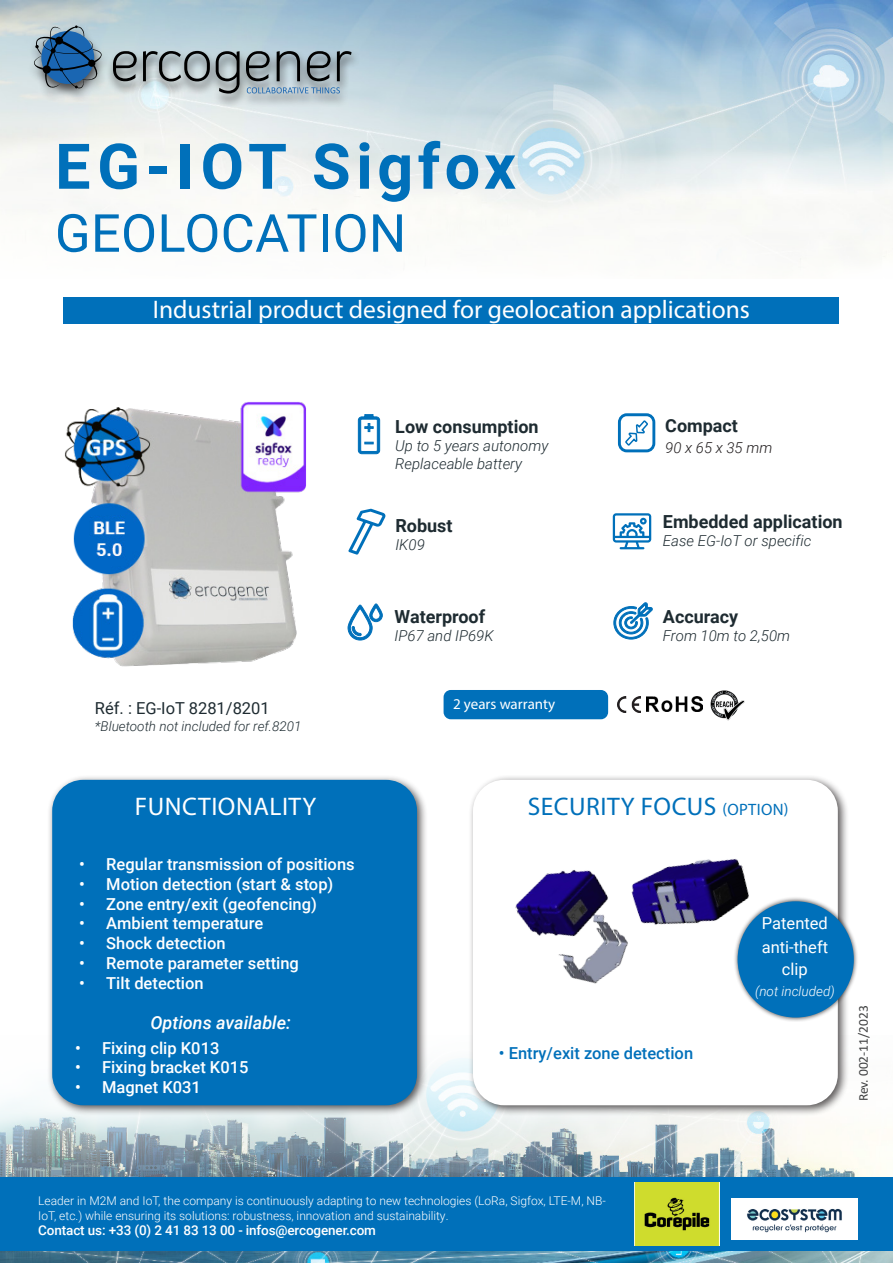
<style>
.page{position:relative;width:893px;height:1263px;background:#fff}
.page>*{position:absolute;margin:0;border:0;box-sizing:border-box;transform-origin:0 0}
.t1{font:700 63px "Roboto";letter-spacing:.07em;color:#0070ba}
.t2{font:52.5px "Roboto";letter-spacing:.005em;color:#0070ba}
.t3{font:25.5px "Myriad Pro";color:#fff}
.t4{font:25.5px "Myriad Pro";letter-spacing:.02em;color:#0070ba}
.t5{font:25.5px "Myriad Pro";letter-spacing:.02em;color:#fff}
.t6{font:700 18px "Roboto";color:#1e2b31}
.t7{font:italic 500 18px "Roboto";color:#fff}
.t8{font:500 16.5px "Roboto";color:#fff}
.t9{font:500 16.5px "Roboto";color:#0070ba}
.t10{font:16.5px/24px "Roboto";color:#fff}
.t11{font:16.5px "Roboto";color:#1e2b31}
.t12{font:italic 300 15px "Roboto";color:#1e2b31}
.t13{font:15px "Myriad Pro";color:#fff}
.t14{font:italic 300 15px "Roboto";color:#231f20}
.t15{font:500 13.5px "Roboto";letter-spacing:-.01em;color:#fff}
.t16{font:italic 300 13.5px "Roboto";color:#1e2b31}
.t17{font:13.5px "Calibri";color:#414243}
.t18{font:italic 300 13.5px "Roboto";color:#fff}
.t19{font:300 12px/15px "Roboto";color:#fff}
.s1{font-size:16.5px}
</style>
<div class="page">
<img style="left:0;top:1058px;width:893px;height:205px">
<div style="left:468px;top:774px;width:381px;height:342px;background:#231f20;opacity:.75"></div>
<div style="left:473px;top:780px;width:365px;height:325px;background:#fff;border-radius:31px"></div>
<img style="left:0;top:0;width:893px;height:260px">
<div style="left:27px;top:24px;width:333px;height:83px;background:#231f20;opacity:.75"></div>
<svg style="left:113px;top:51px;width:24px;height:30px"></svg>
<svg style="left:143px;top:51px;width:67px;height:30px;background:#889194"></svg>
<svg style="left:216px;top:51px;width:24px;height:43px"></svg>
<svg style="left:246px;top:51px;width:24px;height:30px"></svg>
<svg style="left:277px;top:51px;width:23px;height:30px"></svg>
<svg style="left:307px;top:51px;width:24px;height:30px"></svg>
<svg style="left:337px;top:51px;width:15px;height:30px"></svg>
<svg style="left:34px;top:25px;width:68px;height:63px;background:#577d9f"></svg>
<svg style="left:247px;top:87px;width:93px;height:6px"></svg>
<div style="left:64px;top:297px;width:775px;height:26px;background:#0070ba"></div>
<svg style="left:358px;top:414px;width:22px;height:40px"></svg>
<svg style="left:348px;top:509px;width:38px;height:46px"></svg>
<svg style="left:348px;top:604px;width:35px;height:36px"></svg>
<svg style="left:613px;top:513px;width:38px;height:36px"></svg>
<img style="left:618px;top:696px;width:22px;height:16px">
<img style="left:647px;top:696px;width:56px;height:15px">
<img style="left:710px;top:690px;width:34px;height:31px">
<div style="left:444px;top:690px;width:164px;height:29px;background:#0070ba;border-radius:7px"></div>
<div style="left:0;top:1177px;width:893px;height:74px;background:#0070ba"></div>
<svg style="left:613px;top:602px;width:40px;height:38px"></svg>
<div style="left:47px;top:775px;width:382px;height:342px;background:#231f20;opacity:.75"></div>
<div style="left:52px;top:780px;width:365px;height:325px;background:#0070ba;border-radius:31px"></div>
<svg style="left:617px;top:413px;width:39px;height:40px"></svg>
<img style="left:515px;top:859px;width:234px;height:125px">
<div style="left:733px;top:897px;width:125px;height:125px;background:#231f20;opacity:.75"></div>
<div style="left:738px;top:901px;width:116px;height:116px;background:#0070ba;border-radius:50%"></div>
<img style="left:731px;top:1199px;width:126px;height:41px">
<img style="left:634px;top:1183px;width:86px;height:62px">
<img style="left:64px;top:401px;width:242px;height:266px">
<p class="t1" style="left:55px;top:122px;width:462px">EG-IOT Sigfox</p>
<p class="t2" style="left:55px;top:196px;width:353px">GEOLOCATION</p>
<p class="t3" style="left:153px;top:294px;width:599px">Industrial product designed for geolocation applications</p>
<p class="t11" style="left:95px;top:697px;width:176px">Réf. : EG-IoT 8281/8201</p>
<p class="t16" style="left:95px;top:716px;width:208px">*Bluetooth not included for ref.8201</p>
<p class="t5" style="left:135px;top:790px;width:183px">FUNCTIONALITY</p>
<p class="t8" style="left:79px;top:852px;width:277px">• Regular transmission of positions</p>
<p class="t8" style="left:79px;top:872px;width:256px">• Motion detection (start &amp; stop)</p>
<p class="t8" style="left:79px;top:892px;width:239px">• Zone entry/exit (geofencing)</p>
<p class="t8" style="left:79px;top:912px;width:186px">• Ambient temperature</p>
<p class="t8" style="left:79px;top:932px;width:148px">• Shock detection</p>
<p class="t8" style="left:79px;top:951px;width:221px">• Remote parameter setting</p>
<p class="t8" style="left:79px;top:971px;width:126px">• Tilt detection</p>
<p class="t7" style="left:150px;top:1010px;width:142px">Options available:</p>
<p class="t8" style="left:75px;top:1036px;width:146px">• Fixing clip K013</p>
<p class="t8" style="left:75px;top:1056px;width:175px">• Fixing bracket K015</p>
<p class="t8" style="left:75px;top:1076px;width:127px">• Magnet K031</p>
<p class="t6" style="left:395px;top:414px;width:145px">Low consumption</p>
<p class="t12" style="left:395px;top:435px;width:155px">Up to 5 years autonomy</p>
<p class="t12" style="left:395px;top:453px;width:128px">Replaceable battery</p>
<p class="t6" style="left:665px;top:413px;width:74px">Compact</p>
<p class="t14" style="left:665px;top:438px;width:109px">90 x 65 x 35 mm</p>
<p class="t6" style="left:395px;top:513px;width:59px">Robust</p>
<p class="t12" style="left:395px;top:534px;width:31px">IK09</p>
<p class="t6" style="left:663px;top:509px;width:181px">Embedded application</p>
<p class="t12" style="left:663px;top:530px;width:150px">Ease EG-IoT or specific</p>
<p class="t6" style="left:395px;top:604px;width:92px">Waterproof</p>
<p class="t12" style="left:395px;top:625px;width:101px">IP67 and IP69K</p>
<p class="t6" style="left:663px;top:604px;width:77px">Accuracy</p>
<p class="t12" style="left:663px;top:625px;width:129px">From 10m to 2,50m</p>
<p class="t13" style="left:453px;top:695px;width:104px">2 years warranty</p>
<p class="t4" style="left:528px;top:790px;width:262px">SECURITY FOCUS <span class="s1">(OPTION)</span></p>
<p class="t9" style="left:499px;top:1041px;width:196px">• Entry/exit zone detection</p>
<p class="t10" style="left:762px;top:910px;width:68px">Patented anti-theft</p>
<p class="t10" style="left:782px;top:956px;width:27px">clip</p>
<p class="t18" style="left:755px;top:982px;width:81px">(not included)</p>
<p class="t17" style="left:854px;top:1101px;width:98px;rotate:-90deg">Rev. 002-11/2023</p>
<p class="t19" style="left:38px;top:1192px;width:569px">Leader in M2M and IoT, the company is continuously adapting to new technologies (LoRa, Sigfox, LTE-M, NB-<br>IoT, etc.) while ensuring its solutions: robustness, innovation and sustainability.</p>
<p class="t15" style="left:38px;top:1220px;width:339px">Contact us: +33 (0) 2 41 83 13 00 - infos@ercogener.com</p>
</div>
